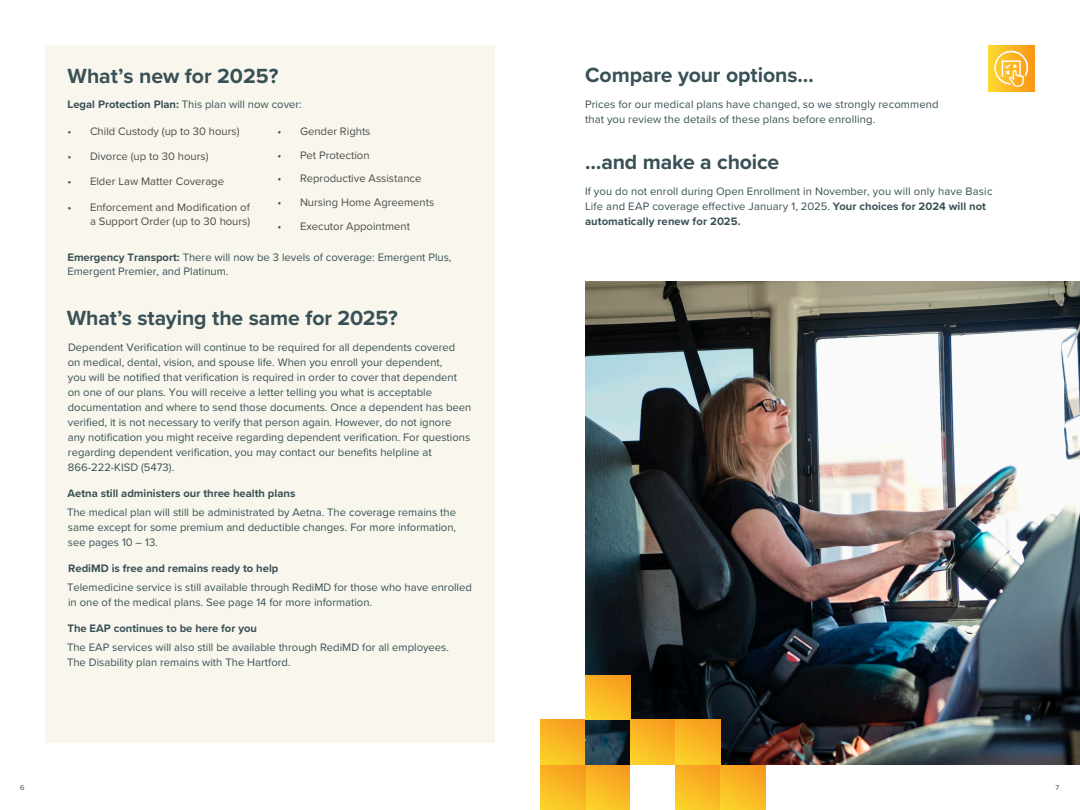
<style>
.page{position:relative;width:1080px;height:810px;background:#fff}
.page>*{position:absolute;margin:0;border:0;box-sizing:border-box;transform-origin:0 0}
.Subhead{font:700 21.25px "Proxima Nova";letter-spacing:-.005em;color:#395156}
.Body{font:700 21.25px "Proxima Nova";letter-spacing:-.005em;color:#395156}
.Body-2{font:11.25px/15px "Proxima Nova";color:#395156}
.t1{font:11.25px/13.8px "Proxima Nova";color:#4b4c4d;text-align:right}
.Subhead_2{font:11.25px/15px "Proxima Nova";color:#395156;text-align:justify}
.Subhead_2-2{font:700 11.25px "Proxima Nova";color:#395156}
.t2{font:7.5px "Proxima Nova";color:#4b4c4d}
.s1{font-weight:700}
</style>
<div class="page">
<img style="left:585px;top:281px;width:495px;height:484px">
<div style="left:675px;top:765px;width:45px;height:45px;background:linear-gradient(to bottom,#f8a120,#fbcc28)"></div>
<div style="left:585px;top:765px;width:45px;height:45px;background:linear-gradient(to bottom,#f8a120,#fbcc28)"></div>
<div style="left:540px;top:765px;width:45px;height:45px;background:linear-gradient(to bottom,#f8a120,#fbcc28)"></div>
<div style="left:540px;top:720px;width:45px;height:45px;background:linear-gradient(to bottom,#f8a120,#fbcc28)"></div>
<div style="left:630px;top:720px;width:45px;height:45px;background:linear-gradient(to bottom,#f8a120,#fbcc28)"></div>
<div style="left:585px;top:675px;width:45px;height:45px;background:linear-gradient(to bottom,#f8a120,#fbcc28)"></div>
<div style="left:675px;top:720px;width:45px;height:45px;background:linear-gradient(to bottom,#f8a120,#fbcc28)"></div>
<div style="left:720px;top:765px;width:45px;height:45px;background:linear-gradient(to bottom,#f8a120,#fbcc28)"></div>
<div style="left:988px;top:46px;width:46px;height:46px;background:linear-gradient(to right,#fcd932,#fb9819)"></div>
<svg style="left:994px;top:51px;width:34px;height:36px"></svg>
<div style="left:45px;top:45px;width:450px;height:697px;background:#f9f7ed"></div>
<p class="Body" style="left:68px;top:60px;width:212px">What’s new for 2025?</p>
<p class="Body-2" style="left:68px;top:96px;width:236px"><span class="s1">Legal Protection Plan:</span> This plan will now cover:</p>
<p class="t1" style="left:68px;top:124px;width:174px">• Child Custody (up to 30 hours)</p>
<p class="t1" style="left:68px;top:149px;width:142px">• Divorce (up to 30 hours)</p>
<p class="t1" style="left:68px;top:174px;width:158px">• Elder Law Matter Coverage</p>
<p class="t1" style="left:68px;top:200px;width:184px">• Enforcement and Modification of a Support Order (up to 30 hours)</p>
<p class="t1" style="left:278px;top:124px;width:95px">• Gender Rights</p>
<p class="t1" style="left:278px;top:148px;width:94px">• Pet Protection</p>
<p class="t1" style="left:278px;top:171px;width:146px">• Reproductive Assistance</p>
<p class="t1" style="left:278px;top:195px;width:158px">• Nursing Home Agreements</p>
<p class="t1" style="left:278px;top:219px;width:134px">• Executor Appointment</p>
<p class="Body-2" style="left:68px;top:250px;width:386px;line-height:13.5px"><span class="s1">Emergency Transport:</span> There will now be 3 levels of coverage: Emergent Plus,<br>Emergent Premier, and Platinum.</p>
<p class="Subhead" style="left:67px;top:302px;width:333px">What’s staying the same for 2025?</p>
<p class="Body-2" style="left:68px;top:339px;width:405px">Dependent Verification will continue to be required for all dependents covered<br>on medical, dental, vision, and spouse life. When you enroll your dependent,<br>you will be notified that verification is required in order to cover that dependent on one of our plans. You will receive a letter telling you what is acceptable documentation and where to send those documents. Once a dependent has been verified, it is not necessary to verify that person again. However, do not ignore any notification you might receive regarding dependent verification. For questions regarding dependent verification, you may contact our benefits helpline at 866-222-KISD (5473).</p>
<p class="Subhead_2-2" style="left:67px;top:485px;width:229px">Aetna still administers our three health plans</p>
<p class="Subhead_2" style="left:67px;top:504px;width:391px">The medical plan will still be administrated by Aetna. The coverage remains the same except for some premium and deductible changes. For more information, see pages 10 – 13.</p>
<p class="Subhead_2-2" style="left:68px;top:560px;width:212px">RediMD is free and remains ready to help</p>
<p class="Body-2" style="left:67px;top:579px;width:406px">Telemedicine service is still available through RediMD for those who have enrolled in one of the medical plans. See page 14 for more information.</p>
<p class="Subhead_2-2" style="left:67px;top:620px;width:191px">The EAP continues to be here for you</p>
<p class="Body-2" style="left:67px;top:639px;width:384px">The EAP services will also still be available through RediMD for all employees.<br>The Disability plan remains with The Hartford.</p>
<p class="Body" style="left:585px;top:59px;width:230px">Compare your options…</p>
<p class="Body-2" style="left:585px;top:96px;width:355px">Prices for our medical plans have changed, so we strongly recommend that you review the details of these plans before enrolling.</p>
<p class="Subhead" style="left:585px;top:146px;width:196px">…and make a choice</p>
<p class="Body-2" style="left:585px;top:184px;width:409px">If you do not enroll during Open Enrollment in November, you will only have Basic<br>Life and EAP coverage effective January 1, 2025. <span class="s1">Your choices for 2024 will not automatically renew for 2025.</span></p>
<p class="t2" style="left:20px;top:782px;width:6px">6</p>
<p class="t2" style="left:1056px;top:782px;width:5px">7</p>
</div>
